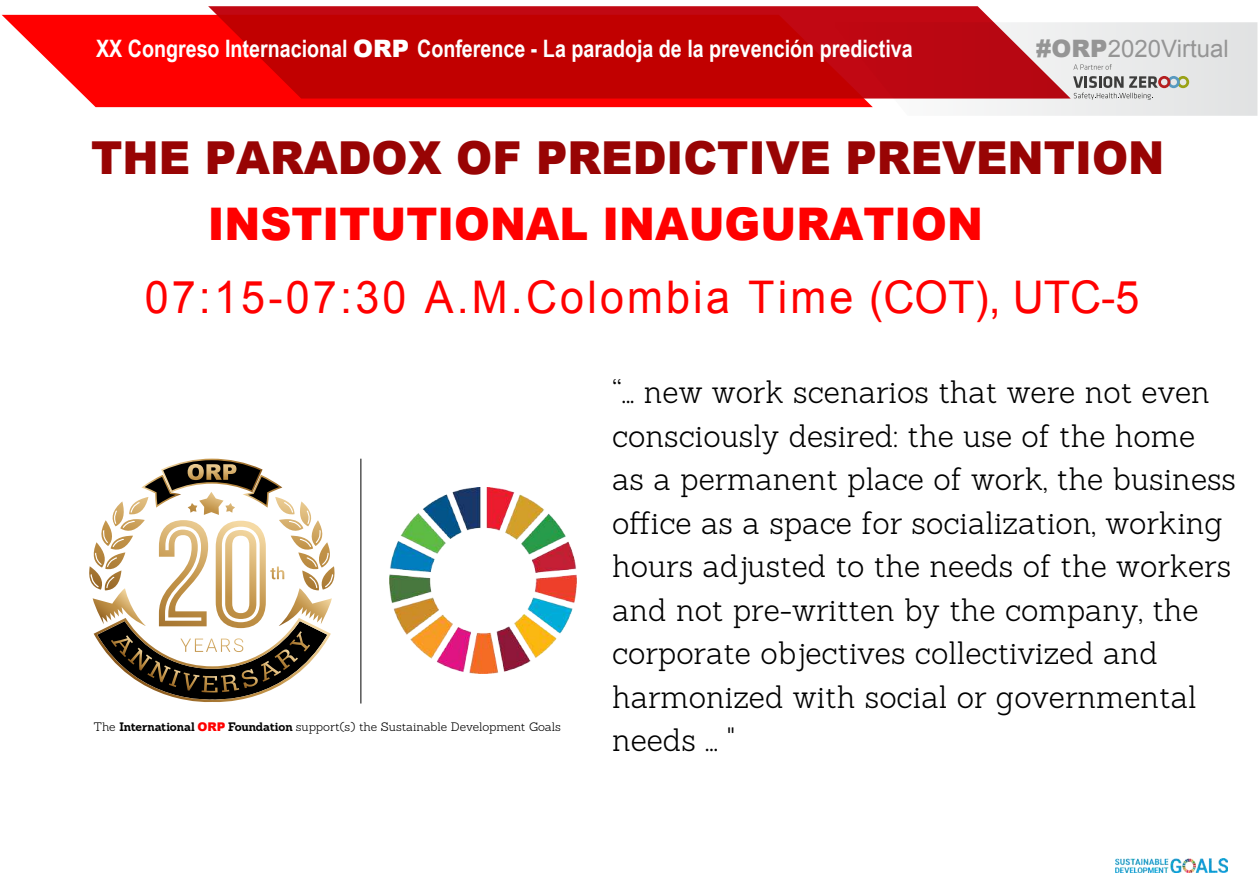
<style>
.page{position:relative;width:1259px;height:893px;background:#fff}
.page>*{position:absolute;margin:0;border:0;box-sizing:border-box;transform-origin:0 0}
.t1{font:900 45.45px "Arial";color:#980404;scale:.96 1}
.t2{font:45px "Arial";letter-spacing:.075em;color:#f00;scale:.96 1}
.t3{font:900 45px "Arial";color:#f00;scale:.96 1}
.t4{font:300 31.5px/43.5px "Sanchez";color:#000;scale:.96 1}
.t5{font:700 24px "Arial Narrow";color:#fff}
.t6{font:24px "Arial";color:#959595}
.t7{font:300 12px "Sanchez";letter-spacing:-.005em;color:#000}
.s1{font-family:"Arial";font-weight:900}
.s2{font-weight:900}
.s3{font-weight:700}
.s4{font-family:"Arial";font-weight:900;color:#f00}
</style>
<div class="page">
<svg style="left:208px;top:6px;width:786px;height:16px;background:#c3121c"></svg>
<svg style="left:2px;top:15px;width:871px;height:92px;background:#d80e0e"></svg>
<svg style="left:832px;top:22px;width:425px;height:94px;background:#d58e92"></svg>
<img style="left:1115px;top:858px;width:112px;height:14px">
<svg style="left:89px;top:458px;width:246px;height:244px"></svg>
<img style="left:389px;top:487px;width:187px;height:187px">
<hr style="left:360px;top:459px;width:1px;height:244px;background:#000">
<p class="t5" style="left:96px;top:30px;width:818px">XX Congreso Internacional <span class="s1">ORP</span> Conference - La paradoja de la prevención predictiva</p>
<p class="t6" style="left:1035px;top:33px;width:195px"><span class="s2">#ORP</span>2020Virtual</p>
<h1 class="t1" style="left:91px;top:125px;width:1119px">THE PARADOX OF PREDICTIVE PREVENTION</h1>
<h2 class="t3" style="left:208px;top:191px;width:809px">INSTITUTIONAL INAUGURATION</h2>
<h2 class="t2" style="left:145px;top:267px;width:1037px">07:15-07:30 A.M.Colombia Time (COT), UTC-5</h2>
<p class="t7" style="left:93px;top:719px;width:469px">The <span class="s3">International</span> <span class="s4">ORP</span> <span class="s3">Foundation</span> support(s) the Sustainable Development Goals</p>
<p class="t4" style="left:612px;top:370px;width:651px">“... new work scenarios that were not even consciously desired: the use of the home<br>as a permanent place of work, the business office as a space for socialization, working hours adjusted to the needs of the workers and not pre-written by the company, the corporate objectives collectivized and harmonized with social or governmental needs ... "</p>
</div>
